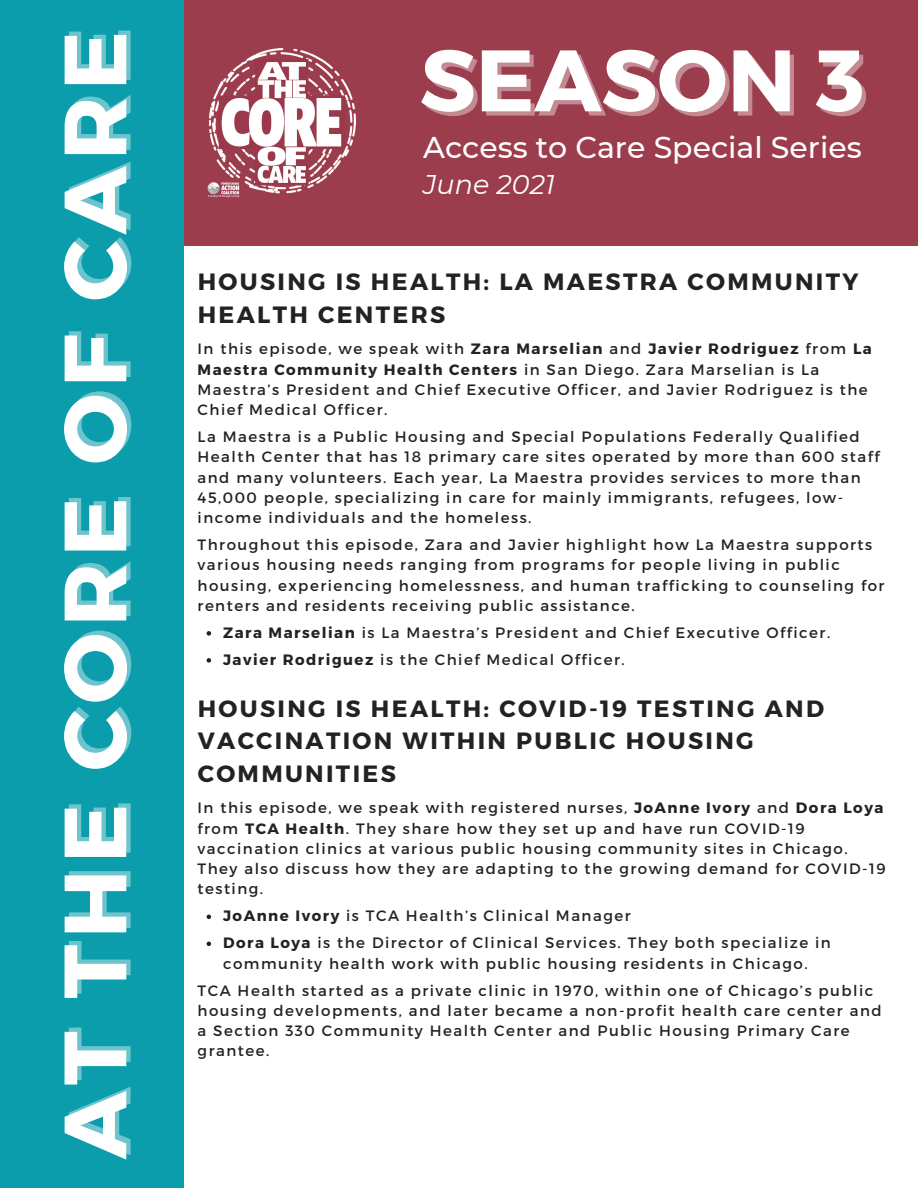
<style>
.page{position:relative;width:918px;height:1188px;background:#fff}
.page>*{position:absolute;margin:0;border:0;box-sizing:border-box;transform-origin:0 0}
.t1{font:700 88.05px "Montserrat";letter-spacing:.07em;color:#fff}
.t2{font:700 87px "Montserrat";color:#fff}
.t3{font:500 30px "Montserrat";color:#fff}
.t4{font:italic 27px "Montserrat";color:#fff}
.t5{font:700 23.55px/32.7px "Montserrat";letter-spacing:.1em;color:#222}
.t6{font:15px/20.2px "Montserrat";letter-spacing:.1em;color:#222}
.s1{font-weight:700}
</style>
<div class="page">
<div style="left:176px;top:0;width:742px;height:245px;background:#9c3d4e"></div>
<div style="left:0;top:0;width:183px;height:1188px;background:#0c9dad"></div>
<svg style="left:207px;top:631px;width:4px;height:5px"></svg>
<svg style="left:207px;top:658px;width:4px;height:5px"></svg>
<svg style="left:207px;top:915px;width:4px;height:4px"></svg>
<svg style="left:207px;top:942px;width:4px;height:4px"></svg>
<img style="left:207px;top:49px;width:149px;height:148px">
<h1 class="t1" style="left:38px;top:1159px;width:1130px;rotate:-90deg">AT THE CORE OF CARE</h1>
<h2 class="t2" style="left:420px;top:24px;width:446px">SEASON 3</h2>
<h3 class="t3" style="left:423px;top:129px;width:440px">Access to Care Special Series</h3>
<h3 class="t4" style="left:423px;top:168px;width:133px">June 2021</h3>
<h3 class="t5" style="left:198px;top:264px;width:662px">HOUSING IS HEALTH: LA MAESTRA COMMUNITY<br>HEALTH CENTERS</h3>
<p class="t6" style="left:198px;top:338px;width:676px">In this episode, we speak with <span class="s1">Zara Marselian</span> and <span class="s1">Javier Rodriguez</span> from <span class="s1">La Maestra Community Health Centers</span> in San Diego. Zara Marselian is La Maestra’s President and Chief Executive Officer, and Javier Rodriguez is the Chief Medical Officer.</p>
<p class="t6" style="left:198px;top:426px;width:683px">La Maestra is a Public Housing and Special Populations Federally Qualified Health Center that has 18 primary care sites operated by more than 600 staff and many volunteers. Each year, La Maestra provides services to more than 45,000 people, specializing in care for mainly immigrants, refugees, low&shy;income individuals and the homeless.</p>
<p class="t6" style="left:198px;top:534px;width:688px">Throughout this episode, Zara and Javier highlight how La Maestra supports various housing needs ranging from programs for people living in public housing, experiencing homelessness, and human trafficking to counseling for renters and residents receiving public assistance.</p>
<p class="t6" style="left:223px;top:618px;width:609px;line-height:27px"><span class="s1">Zara Marselian</span> is La Maestra’s President and Chief Executive Officer.<br><span class="s1">Javier Rodriguez</span> is the Chief Medical Officer.</p>
<h3 class="t5" style="left:198px;top:691px;width:628px">HOUSING IS HEALTH: COVID-19 TESTING AND<br>VACCINATION WITHIN PUBLIC HOUSING<br>COMMUNITIES</h3>
<p class="t6" style="left:198px;top:797px;width:690px">In this episode, we speak with registered nurses, <span class="s1">JoAnne Ivory</span> and <span class="s1">Dora Loya </span>from <span class="s1">TCA Health</span>. They share how they set up and have run COVID-19 vaccination clinics at various public housing community sites in Chicago.<br>They also discuss how they are adapting to the growing demand for COVID-19 testing.</p>
<p class="t6" style="left:223px;top:902px;width:609px;line-height:27px"><span class="s1">JoAnne Ivory</span> is TCA Health’s Clinical Manager<br><span class="s1">Dora Loya</span> is the Director of Clinical Services. They both specialize in</p>
<p class="t6" style="left:223px;top:952px;width:586px">community health work with public housing residents in Chicago.</p>
<p class="t6" style="left:198px;top:979px;width:686px">TCA Health started as a private clinic in 1970, within one of Chicago’s public housing developments, and later became a non-profit health care center and a Section 330 Community Health Center and Public Housing Primary Care grantee.</p>
</div>
